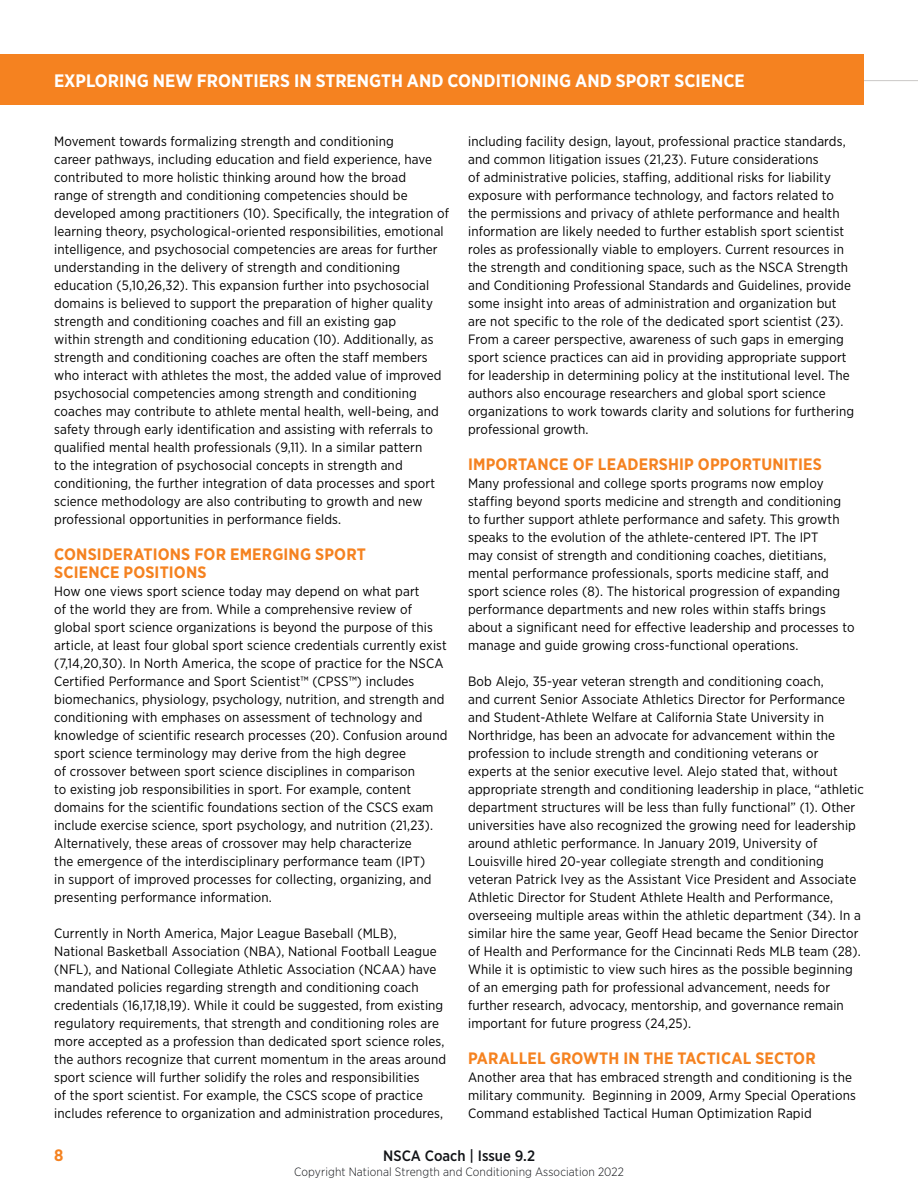
<style>
.page{position:relative;width:918px;height:1188px;background:#fff}
.page>*{position:absolute;margin:0;border:0;box-sizing:border-box;transform-origin:0 0}
.t1{font:700 18px "Gotham Narrow";color:#fff}
.t2{font:700 16.5px/18px "Gotham Narrow";letter-spacing:.01em;color:#f58220}
.t3{font:500 15px "Gotham Narrow";color:#121418}
.t4{font:13.5px/18px "Gotham Narrow";letter-spacing:.01em;color:#000}
.t5{font:300 12px "Gotham Narrow";letter-spacing:.01em;color:#121418}
</style>
<div class="page">
<hr style="left:864px;top:80px;width:54px;height:1px;background:#cac8c7">
<div style="left:0;top:54px;width:864px;height:51px;background:#f58220"></div>
<h1 class="t1" style="left:54px;top:69px;width:692px">EXPLORING NEW FRONTIERS IN STRENGTH AND CONDITIONING AND SPORT SCIENCE</h1>
<p class="t4" style="left:54px;top:132px;width:396px">Movement towards formalizing strength and conditioning<br>career pathways, including education and field experience, have contributed to more holistic thinking around how the broad<br>range of strength and conditioning competencies should be developed among practitioners (10). Specifically, the integration of learning theory, psychological-oriented responsibilities, emotional intelligence, and psychosocial competencies are areas for further understanding in the delivery of strength and conditioning education (5,10,26,32). This expansion further into psychosocial domains is believed to support the preparation of higher quality strength and conditioning coaches and fill an existing gap<br>within strength and conditioning education (10). Additionally, as strength and conditioning coaches are often the staff members who interact with athletes the most, the added value of improved psychosocial competencies among strength and conditioning coaches may contribute to athlete mental health, well-being, and safety through early identification and assisting with referrals to qualified mental health professionals (9,11). In a similar pattern<br>to the integration of psychosocial concepts in strength and conditioning, the further integration of data processes and sport science methodology are also contributing to growth and new professional opportunities in performance fields.</p>
<p class="t2" style="left:54px;top:545px;width:313px">CONSIDERATIONS FOR EMERGING SPORT<br>SCIENCE POSITIONS</p>
<p class="t4" style="left:54px;top:582px;width:395px">How one views sport science today may depend on what part<br>of the world they are from. While a comprehensive review of global sport science organizations is beyond the purpose of this article, at least four global sport science credentials currently exist (7,14,20,30). In North America, the scope of practice for the NSCA Certified Performance and Sport Scientist™ (CPSS™) includes biomechanics, physiology, psychology, nutrition, and strength and conditioning with emphases on assessment of technology and knowledge of scientific research processes (20). Confusion around sport science terminology may derive from the high degree<br>of crossover between sport science disciplines in comparison<br>to existing job responsibilities in sport. For example, content domains for the scientific foundations section of the CSCS exam include exercise science, sport psychology, and nutrition (21,23).<br>Alternatively, these areas of crossover may help characterize<br>the emergence of the interdisciplinary performance team (IPT)<br>in support of improved processes for collecting, organizing, and presenting performance information.</p>
<p class="t4" style="left:54px;top:924px;width:394px">Currently in North America, Major League Baseball (MLB), National Basketball Association (NBA), National Football League (NFL), and National Collegiate Athletic Association (NCAA) have mandated policies regarding strength and conditioning coach credentials (16,17,18,19). While it could be suggested, from existing regulatory requirements, that strength and conditioning roles are more accepted as a profession than dedicated sport science roles, the authors recognize that current momentum in the areas around sport science will further solidify the roles and responsibilities<br>of the sport scientist. For example, the CSCS scope of practice includes reference to organization and administration procedures,</p>
<p class="t4" style="left:468px;top:132px;width:388px">including facility design, layout, professional practice standards, and common litigation issues (21,23). Future considerations<br>of administrative policies, staffing, additional risks for liability exposure with performance technology, and factors related to the permissions and privacy of athlete performance and health information are likely needed to further establish sport scientist roles as professionally viable to employers. Current resources in the strength and conditioning space, such as the NSCA Strength and Conditioning Professional Standards and Guidelines, provide some insight into areas of administration and organization but are not specific to the role of the dedicated sport scientist (23).<br>From a career perspective, awareness of such gaps in emerging sport science practices can aid in providing appropriate support for leadership in determining policy at the institutional level. The authors also encourage researchers and global sport science organizations to work towards clarity and solutions for furthering professional growth.</p>
<p class="t2" style="left:468px;top:455px;width:355px">IMPORTANCE OF LEADERSHIP OPPORTUNITIES</p>
<p class="t4" style="left:468px;top:474px;width:388px">Many professional and college sports programs now employ staffing beyond sports medicine and strength and conditioning to further support athlete performance and safety. This growth speaks to the evolution of the athlete-centered IPT. The IPT<br>may consist of strength and conditioning coaches, dietitians, mental performance professionals, sports medicine staff, and sport science roles (8). The historical progression of expanding performance departments and new roles within staffs brings about a significant need for effective leadership and processes to manage and guide growing cross-functional operations.</p>
<p class="t4" style="left:468px;top:672px;width:397px">Bob Alejo, 35-year veteran strength and conditioning coach,<br>and current Senior Associate Athletics Director for Performance and Student-Athlete Welfare at California State University in Northridge, has been an advocate for advancement within the profession to include strength and conditioning veterans or experts at the senior executive level. Alejo stated that, without appropriate strength and conditioning leadership in place, “athletic department structures will be less than fully functional” (1). Other universities have also recognized the growing need for leadership around athletic performance. In January 2019, University of Louisville hired 20-year collegiate strength and conditioning veteran Patrick Ivey as the Assistant Vice President and Associate Athletic Director for Student Athlete Health and Performance, overseeing multiple areas within the athletic department (34). In a similar hire the same year, Geoff Head became the Senior Director of Health and Performance for the Cincinnati Reds MLB team (28).<br>While it is optimistic to view such hires as the possible beginning of an emerging path for professional advancement, needs for further research, advocacy, mentorship, and governance remain important for future progress (24,25).</p>
<p class="t2" style="left:468px;top:1049px;width:349px">PARALLEL GROWTH IN THE TACTICAL SECTOR</p>
<p class="t4" style="left:468px;top:1068px;width:389px">Another area that has embraced strength and conditioning is the military community. Beginning in 2009, Army Special Operations<br>Command established Tactical Human Optimization Rapid</p>
<p class="t2" style="left:54px;top:1146px;width:11px">8</p>
<p class="t3" style="left:383px;top:1146px;width:153px">NSCA Coach | Issue 9.2</p>
<p class="t5" style="left:294px;top:1164px;width:331px">Copyright National Strength and Conditioning Association 2022</p>
</div>
